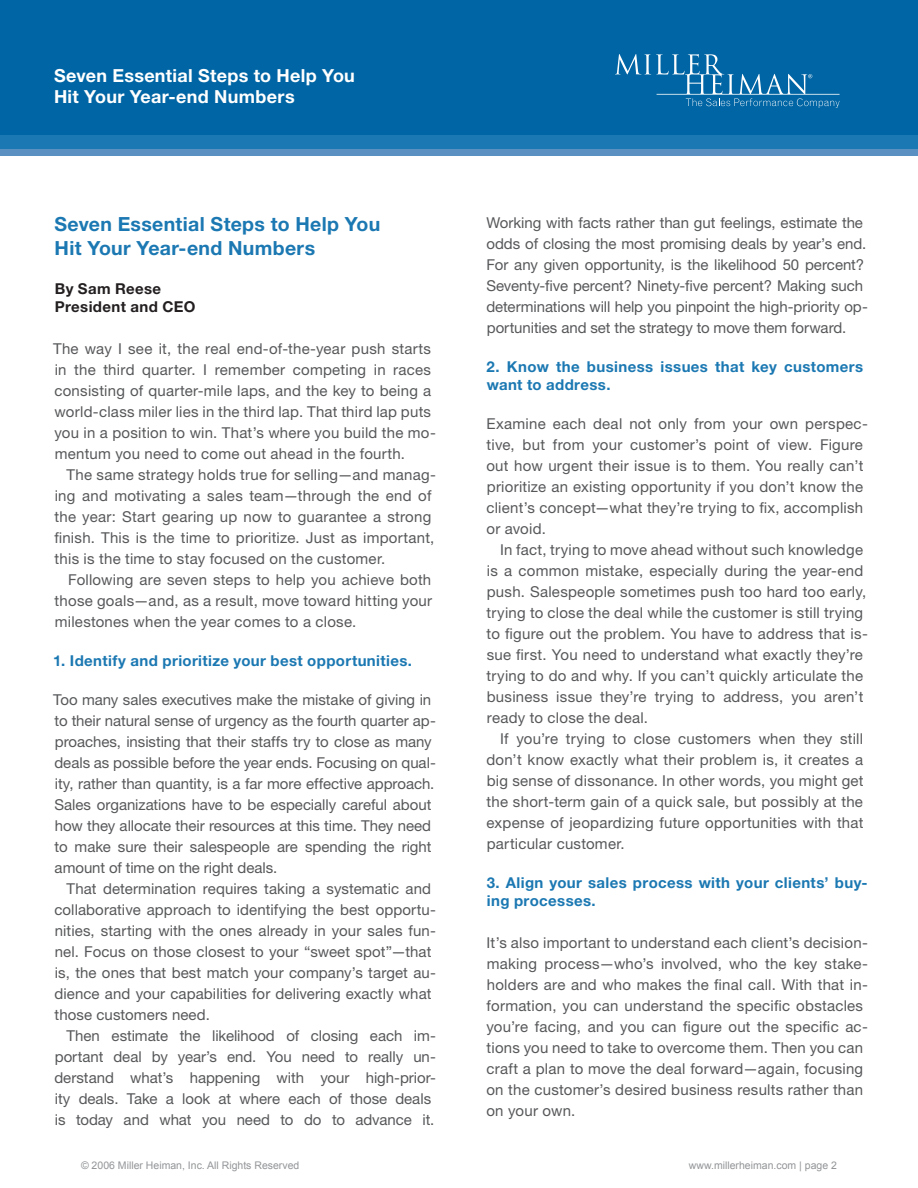
<style>
.page{position:relative;width:918px;height:1188px;background:#fff}
.page>*{position:absolute;margin:0;border:0;box-sizing:border-box;transform-origin:0 0}
.main_text{font:700 19.5px "Helvetica Neue";letter-spacing:.015em;color:#1b78b2}
.t1{font:700 18px "Helvetica Neue";letter-spacing:.015em;color:#fff}
.main_text-2{font:15px/21px "Helvetica Neue";letter-spacing:.01em;color:#57585a}
.main_text-3{font:700 15px/18px "Helvetica Neue";letter-spacing:.025em;color:#1b78b2}
.main_text-4{font:700 15px "Helvetica Neue";letter-spacing:.025em;color:#231f20}
.t2{font:10.5px "Arial";color:#939598}
</style>
<div class="page">
<div style="left:0;top:121px;width:918px;height:35px;background:#5a90c2"></div>
<div style="left:0;top:125px;width:918px;height:23px;background:#1b78b2"></div>
<div style="left:0;top:0;width:918px;height:135px;background:#0065a4"></div>
<svg style="left:615px;top:54px;width:225px;height:54px"></svg>
<p class="t1" style="left:54px;top:64px;width:302px">Seven Essential Steps to Help You</p>
<p class="t1" style="left:54px;top:86px;width:242px">Hit Your Year-end Numbers</p>
<p class="main_text" style="left:54px;top:212px;width:327px">Seven Essential Steps to Help You</p>
<p class="main_text" style="left:55px;top:236px;width:262px">Hit Your Year-end Numbers</p>
<p class="main_text-4" style="left:55px;top:279px;width:108px">By Sam Reese</p>
<p class="main_text-4" style="left:55px;top:297px;width:142px">President and CEO</p>
<p class="main_text-2" style="left:53px;top:338px;width:384px">The way I see it, the real end-of-the-year push starts in the third quarter. I remember competing in races consisting of quarter-mile laps, and the key to being a world-class miler lies in the third lap. That third lap puts you in a position to win. That’s where you build the mo&shy;mentum you need to come out ahead in the fourth.</p>
<p class="main_text-2" style="left:54px;top:464px;width:383px;text-indent:12px">The same strategy holds true for selling—and manag&shy;ing and motivating a sales team—through the end of the year: Start gearing up now to guarantee a strong finish. This is the time to prioritize. Just as important, this is the time to stay focused on the customer.</p>
<p class="main_text-2" style="left:55px;top:569px;width:379px;text-align:justify;text-indent:14px">Following are seven steps to help you achieve both those goals—and, as a result, move toward hitting your milestones when the year comes to a close.</p>
<p class="main_text-3" style="left:53px;top:651px;width:360px">1. Identify and prioritize your best opportunities.</p>
<p class="main_text-2" style="left:53px;top:689px;width:384px">Too many sales executives make the mistake of giving in to their natural sense of urgency as the fourth quarter ap&shy;proaches, insisting that their staffs try to close as many deals as possible before the year ends. Focusing on qual&shy;ity, rather than quantity, is a far more effective approach.<br>Sales organizations have to be especially careful about how they allocate their resources at this time. They need to make sure their salespeople are spending the right amount of time on the right deals.</p>
<p class="main_text-2" style="left:54px;top:878px;width:383px;text-indent:12px">That determination requires taking a systematic and collaborative approach to identifying the best opportu&shy;nities, starting with the ones already in your sales fun&shy;nel. Focus on those closest to your “sweet spot”—that is, the ones that best match your company’s target au&shy;dience and your capabilities for delivering exactly what those customers need.</p>
<p class="main_text-2" style="left:54px;top:1025px;width:383px;text-indent:12px">Then estimate the likelihood of closing each im&shy;portant deal by year’s end. You need to really un&shy;derstand what’s happening with your high-prior&shy;ity deals. Take a look at where each of those deals is today and what you need to do to advance it.</p>
<p class="main_text-2" style="left:486px;top:212px;width:383px">Working with facts rather than gut feelings, estimate the odds of closing the most promising deals by year’s end.<br>For any given opportunity, is the likelihood 50 percent?<br>Seventy-five percent? Ninety-five percent? Making such determinations will help you pinpoint the high-priority op&shy;portunities and set the strategy to move them forward.</p>
<p class="main_text-3" style="left:486px;top:357px;width:378px">2. Know the business issues that key customers want to address.</p>
<p class="main_text-2" style="left:486px;top:413px;width:383px">Examine each deal not only from your own perspec&shy;tive, but from your customer’s point of view. Figure out how urgent their issue is to them. You really can’t prioritize an existing opportunity if you don’t know the client’s concept—what they’re trying to fix, accomplish or avoid.</p>
<p class="main_text-2" style="left:487px;top:539px;width:383px;text-indent:13px">In fact, trying to move ahead without such knowledge is a common mistake, especially during the year-end push. Salespeople sometimes push too hard too early, trying to close the deal while the customer is still trying to figure out the problem. You have to address that is&shy;sue first. You need to understand what exactly they’re trying to do and why. If you can’t quickly articulate the business issue they’re trying to address, you aren’t ready to close the deal.</p>
<p class="main_text-2" style="left:486px;top:728px;width:379px;text-align:justify;text-indent:14px">If you’re trying to close customers when they still don’t know exactly what their problem is, it creates a big sense of dissonance. In other words, you might get the short-term gain of a quick sale, but possibly at the expense of jeopardizing future opportunities with that particular customer.</p>
<p class="main_text-3" style="left:487px;top:873px;width:382px">3. Align your sales process with your clients’ buy&shy;ing processes.</p>
<p class="main_text-2" style="left:486px;top:932px;width:383px">It’s also important to understand each client’s decision&shy;making process—who’s involved, who the key stake&shy;holders are and who makes the final call. With that in&shy;formation, you can understand the specific obstacles you’re facing, and you can figure out the specific ac&shy;tions you need to take to overcome them. Then you can craft a plan to move the deal forward—again, focusing on the customer’s desired business results rather than on your own.</p>
<p class="t2" style="left:81px;top:1158px;width:220px">© 2006 Miller Heiman, Inc. All Rights Reserved</p>
<p class="t2" style="left:689px;top:1158px;width:141px">www.millerheiman.com | page</p>
</div>
